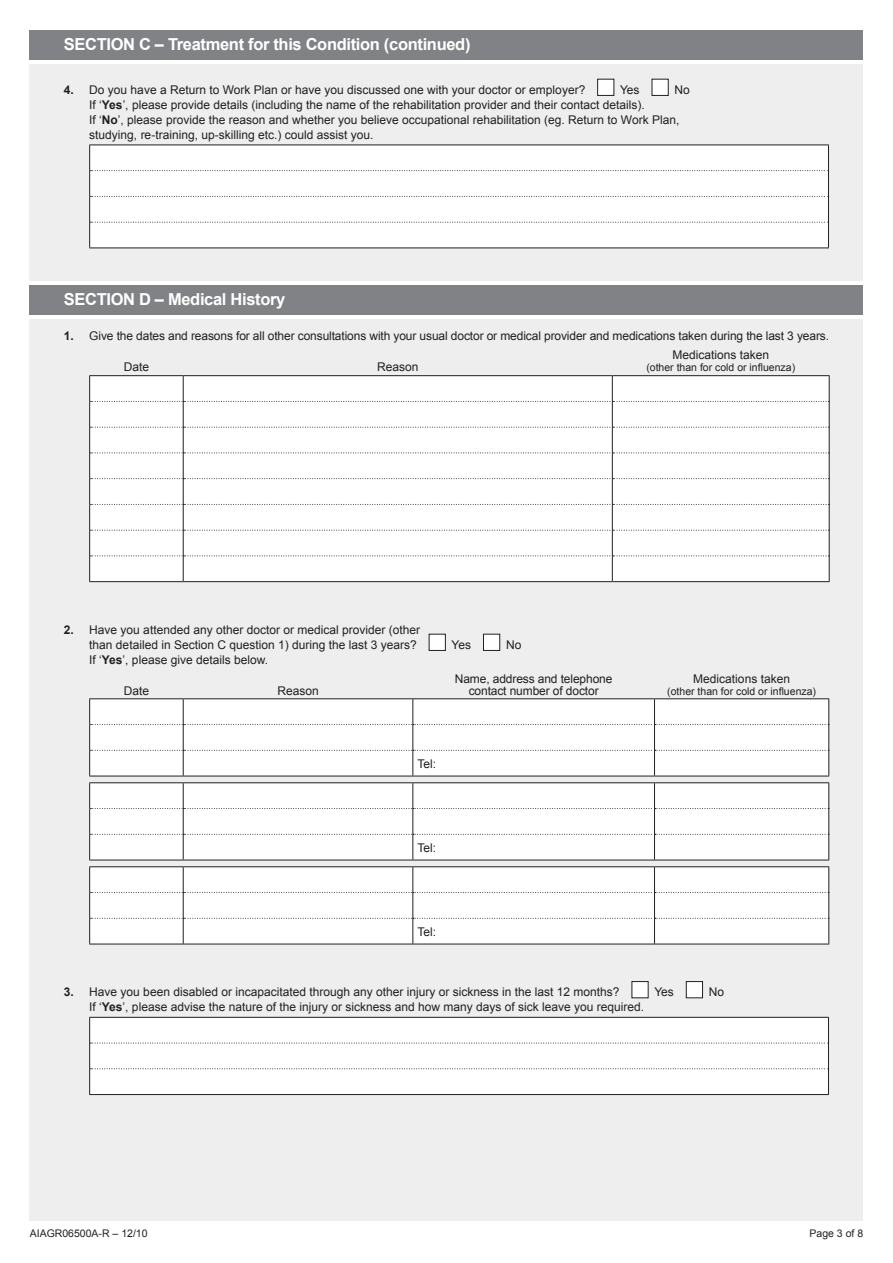
<style>
.page{position:relative;width:893px;height:1263px;background:#fff}
.page>*{position:absolute;margin:0;border:0;box-sizing:border-box;transform-origin:0 0}
.t1{font:700 16.5px "Arial";letter-spacing:-.02em;color:#fff}
.t2{font:12px/15px "Arial";color:#231f20;text-align:right}
.t3{font:10.5px "Arial";color:#231f20}
.s1{font-weight:700}
</style>
<div class="page">
<div style="left:30px;top:319px;width:833px;height:901px;background:#eeeeef"></div>
<hr style="left:89px;top:581px;width:94px;height:1px;background:#231f20">
<hr style="left:183px;top:581px;width:429px;height:1px;background:#231f20">
<hr style="left:612px;top:581px;width:218px;height:1px;background:#231f20">
<div style="left:89px;top:376px;width:741px;height:205px;background:#fff"></div>
<hr style="left:89px;top:375px;width:94px;height:1px;background:#231f20">
<hr style="left:183px;top:375px;width:429px;height:1px;background:#231f20">
<hr style="left:612px;top:375px;width:218px;height:1px;background:#231f20">
<div style="left:429px;top:634px;width:16px;height:16px;background:#fff"></div>
<div style="left:429px;top:634px;width:17px;height:17px;border:1px solid #231f20"></div>
<div style="left:483px;top:634px;width:17px;height:16px;background:#fff"></div>
<div style="left:483px;top:634px;width:17px;height:17px;border:1px solid #231f20"></div>
<hr style="left:89px;top:776px;width:94px;height:1px;background:#231f20">
<hr style="left:183px;top:776px;width:230px;height:1px;background:#231f20">
<hr style="left:413px;top:776px;width:241px;height:1px;background:#231f20">
<hr style="left:654px;top:776px;width:175px;height:1px;background:#231f20">
<div style="left:89px;top:699px;width:740px;height:77px;background:#fff"></div>
<hr style="left:89px;top:698px;width:94px;height:1px;background:#231f20">
<hr style="left:183px;top:698px;width:230px;height:1px;background:#231f20">
<hr style="left:413px;top:698px;width:241px;height:1px;background:#231f20">
<hr style="left:654px;top:698px;width:175px;height:1px;background:#231f20">
<hr style="left:89px;top:860px;width:94px;height:1px;background:#231f20">
<hr style="left:183px;top:860px;width:230px;height:1px;background:#231f20">
<hr style="left:413px;top:860px;width:241px;height:1px;background:#231f20">
<hr style="left:654px;top:860px;width:175px;height:1px;background:#231f20">
<div style="left:89px;top:783px;width:740px;height:77px;background:#fff"></div>
<hr style="left:89px;top:782px;width:94px;height:1px;background:#231f20">
<hr style="left:183px;top:782px;width:230px;height:1px;background:#231f20">
<hr style="left:413px;top:782px;width:241px;height:1px;background:#231f20">
<hr style="left:654px;top:782px;width:175px;height:1px;background:#231f20">
<hr style="left:89px;top:944px;width:94px;height:1px;background:#231f20">
<hr style="left:183px;top:944px;width:230px;height:1px;background:#231f20">
<hr style="left:413px;top:944px;width:241px;height:1px;background:#231f20">
<hr style="left:654px;top:944px;width:175px;height:1px;background:#231f20">
<div style="left:89px;top:867px;width:740px;height:77px;background:#fff"></div>
<hr style="left:89px;top:866px;width:94px;height:1px;background:#231f20">
<hr style="left:183px;top:866px;width:230px;height:1px;background:#231f20">
<hr style="left:413px;top:866px;width:241px;height:1px;background:#231f20">
<hr style="left:654px;top:866px;width:175px;height:1px;background:#231f20">
<div style="left:632px;top:981px;width:16px;height:17px;background:#fff"></div>
<div style="left:686px;top:981px;width:16px;height:17px;background:#fff"></div>
<div style="left:686px;top:981px;width:17px;height:17px;border:1px solid #231f20"></div>
<hr style="left:89px;top:1094px;width:740px;height:1px;background:#231f20">
<div style="left:89px;top:1018px;width:740px;height:76px;background:#fff"></div>
<hr style="left:89px;top:1017px;width:740px;height:1px;background:#231f20">
<div style="left:30px;top:285px;width:833px;height:30px;background:#808285"></div>
<div style="left:30px;top:64px;width:833px;height:217px;background:#eeeeef"></div>
<div style="left:598px;top:79px;width:16px;height:16px;background:#fff"></div>
<div style="left:597px;top:79px;width:17px;height:17px;border:1px solid #231f20"></div>
<div style="left:652px;top:79px;width:16px;height:16px;background:#fff"></div>
<div style="left:652px;top:79px;width:17px;height:17px;border:1px solid #231f20"></div>
<hr style="left:89px;top:248px;width:740px;height:1px;background:#231f20">
<div style="left:89px;top:146px;width:740px;height:102px;background:#fff"></div>
<hr style="left:89px;top:145px;width:740px;height:1px;background:#231f20">
<div style="left:30px;top:30px;width:833px;height:30px;background:#808285"></div>
<h1 class="t1" style="left:64px;top:34px;width:408px">SECTION C – Treatment for this Condition (continued)</h1>
<p class="t2" style="left:64px;top:82px;width:523px"><span class="s1">4.</span> Do you have a Return to Work Plan or have you discussed one with your doctor or employer?</p>
<p class="t2" style="left:620px;top:82px;width:21px">Yes</p>
<p class="t2" style="left:675px;top:82px;width:17px">No</p>
<p class="t2" style="left:89px;top:97px;width:592px;text-align:left">If ‘<span class="s1">Yes</span>’, please provide details (including the name of the rehabilitation provider and their contact details).<br>If ‘<span class="s1">No</span>’, please provide the reason and whether you believe occupational rehabilitation (eg. Return to Work Plan, studying, re-training, up-skilling etc.) could assist you.</p>
<h1 class="t1" style="left:64px;top:289px;width:223px">SECTION D – Medical History</h1>
<p class="t2" style="left:64px;top:329px;width:767px"><span class="s1">1.</span> Give the dates and reasons for all other consultations with your usual doctor or medical provider and medications taken during the last 3 years.</p>
<p class="t2" style="left:124px;top:360px;width:27px">Date</p>
<p class="t2" style="left:377px;top:360px;width:43px">Reason</p>
<p class="t2" style="left:672px;top:348px;width:98px">Medications taken</p>
<p class="t3" style="left:646px;top:361px;width:150px">(other than for cold or influenza)</p>
<p class="t2" style="left:64px;top:622px;width:358px"><span class="s1">2.</span> Have you attended any other doctor or medical provider (other than detailed in Section C question 1) during the last 3 years?</p>
<p class="t2" style="left:89px;top:652px;width:180px">If ‘<span class="s1">Yes</span>’, please give details below.</p>
<p class="t2" style="left:124px;top:683px;width:27px">Date</p>
<p class="t2" style="left:277px;top:683px;width:43px">Reason</p>
<p class="t2" style="left:452px;top:637px;width:21px">Yes</p>
<p class="t2" style="left:506px;top:637px;width:17px">No</p>
<p class="t2" style="left:455px;top:672px;width:159px;line-height:12px;text-align:center">Name, address and telephone contact number of doctor</p>
<p class="t2" style="left:693px;top:671px;width:98px">Medications taken</p>
<p class="t3" style="left:667px;top:684px;width:150px">(other than for cold or influenza)</p>
<p class="t2" style="left:417px;top:756px;width:20px">Tel:</p>
<p class="t2" style="left:417px;top:840px;width:20px">Tel:</p>
<p class="t2" style="left:417px;top:924px;width:20px">Tel:</p>
<p class="t2" style="left:64px;top:984px;width:557px"><span class="s1">3.</span> Have you been disabled or incapacitated through any other injury or sickness in the last 12 months?</p>
<p class="t2" style="left:654px;top:984px;width:21px">Yes</p>
<p class="t2" style="left:709px;top:984px;width:17px">No</p>
<p class="t2" style="left:89px;top:999px;width:556px">If ‘<span class="s1">Yes</span>’, please advise the nature of the injury or sickness and how many days of sick leave you required.</p>
<p class="t3" style="left:30px;top:1227px;width:119px">AIAGR06500A-R – 12/10</p>
<p class="t3" style="left:809px;top:1227px;width:55px">Page 3 of 8</p>
</div>
